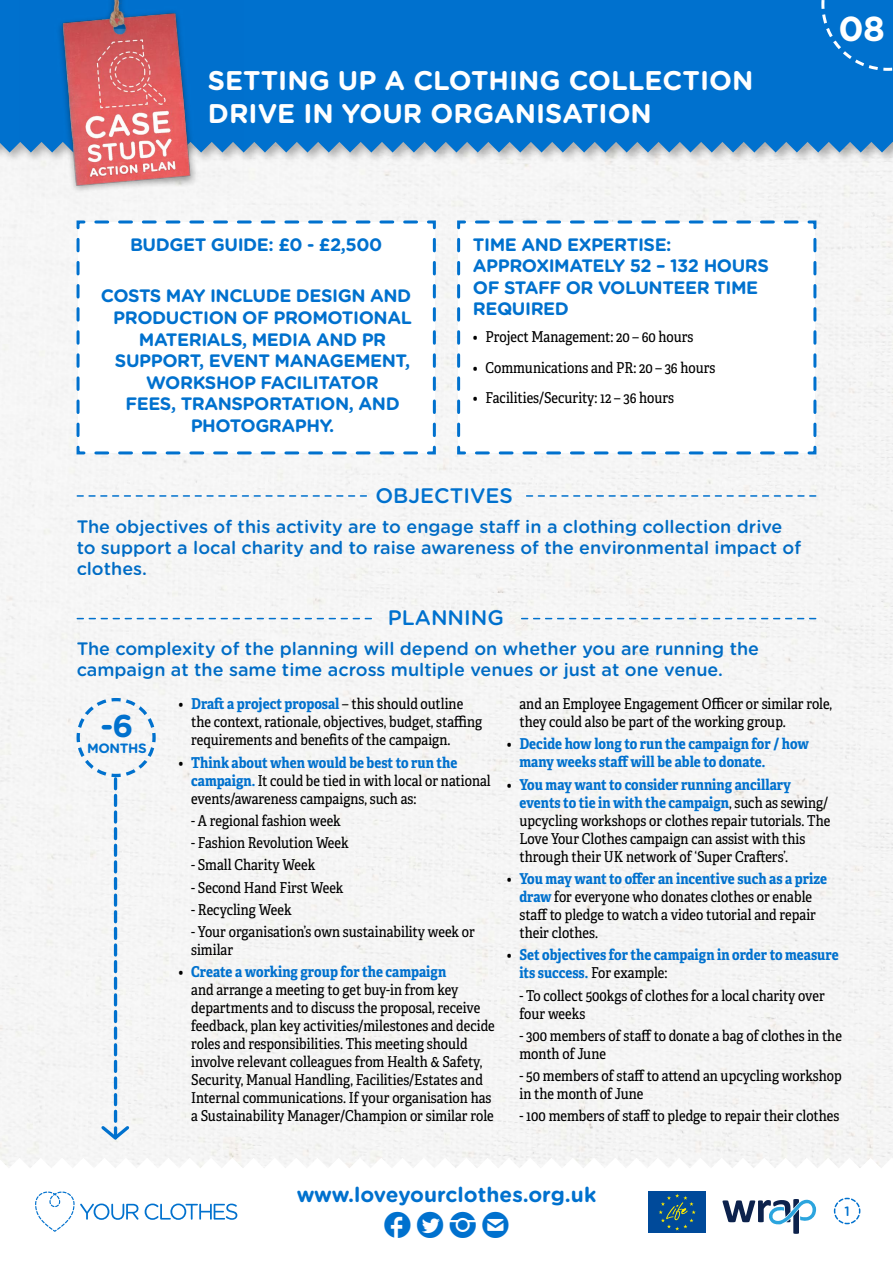
<style>
.page{position:relative;width:893px;height:1263px;background:#fff}
.page>*{position:absolute;margin:0;border:0;box-sizing:border-box;transform-origin:0 0}
.t1{font:700 34.65px "Gotham Rounded";color:#fff}
.t2{font:700 31.5px "Gotham Rounded";color:#0071ce}
.t3{font:700 27px/33px "Gotham Rounded";color:#fff}
.t4{font:26.1px "SS Social Circle";color:#0071ce}
.t5{font:700 21px "Gotham Rounded";color:#0071ce}
.t6{font:500 21px "Gotham Rounded";color:#0071ce}
.t7{font:500 18px/21px "Gotham Rounded";color:#0071ce}
.t8{font:700 18px/21.6px "Gotham Rounded";letter-spacing:-.025em;color:#0071ce}
.t9{font:15px/18px "Adelle Condensed";color:#000}
.t10{font:700 15px/18px "Adelle Condensed";color:#0071ce}
.t11{font:700 13.5px "Gotham Rounded";letter-spacing:-.025em;color:#0071ce}
.t12{font:500 13.5px "Gotham Rounded";color:#0071ce}
.s1{font-weight:700;color:#0071ce}
.s2{font-weight:400;color:#000}
</style>
<div class="page">
<div style="left:0;top:164px;width:893px;height:1004px;background:#f5f5f5"></div>
<div style="left:0;top:0;width:893px;height:164px;background:#000;opacity:.3"></div>
<div style="left:0;top:0;width:893px;height:152px;background:#0071ce"></div>
<svg style="left:833px;top:1197px;width:28px;height:28px"></svg>
<img style="left:19px;top:0;width:224px;height:199px">
<svg style="left:145px;top:1203px;width:92px;height:17px"></svg>
<svg style="left:35px;top:1191px;width:103px;height:41px"></svg>
<svg style="left:722px;top:1199px;width:94px;height:35px"></svg>
<div style="left:649px;top:1191px;width:57px;height:42px;background:#004a9a"></div>
<svg style="left:659px;top:1194px;width:37px;height:36px"></svg>
<svg style="left:77px;top:618px;width:294px;height:1px"></svg>
<svg style="left:522px;top:618px;width:294px;height:1px"></svg>
<svg style="left:75px;top:219px;width:362px;height:237px"></svg>
<svg style="left:456px;top:219px;width:362px;height:237px"></svg>
<div style="left:75px;top:696px;width:82px;height:446px;background:#f5f5f5"></div>
<div style="left:820px;top:0;width:73px;height:72px;background:#0071ce"></div>
<svg style="left:77px;top:495px;width:289px;height:2px"></svg>
<svg style="left:527px;top:495px;width:289px;height:2px"></svg>
<h3 class="t3" style="left:208px;top:63px;width:547px">SETTING UP A CLOTHING COLLECTION<br>DRIVE IN YOUR ORGANISATION</h3>
<h1 class="t1" style="left:839px;top:3px;width:48px">08</h1>
<p class="t8" style="left:130px;top:233px;width:254px">BUDGET GUIDE: £0 - £2,500</p>
<p class="t8" style="left:101px;top:284px;width:312px">COSTS MAY INCLUDE DESIGN AND</p>
<p class="t8" style="left:113px;top:306px;width:300px">PRODUCTION OF PROMOTIONAL</p>
<p class="t8" style="left:139px;top:328px;width:249px">MATERIALS, MEDIA AND PR</p>
<p class="t8" style="left:115px;top:349px;width:297px">SUPPORT, EVENT MANAGEMENT,</p>
<p class="t8" style="left:146px;top:371px;width:234px">WORKSHOP FACILITATOR</p>
<p class="t8" style="left:125px;top:392px;width:276px">FEES, TRANSPORTATION, AND</p>
<p class="t8" style="left:191px;top:414px;width:145px">PHOTOGRAPHY.</p>
<p class="t8" style="left:473px;top:233px;width:298px">TIME AND EXPERTISE:<br>APPROXIMATELY 52 – 132 HOURS<br>OF STAFF OR VOLUNTEER TIME<br>REQUIRED</p>
<p class="t9" style="left:473px;top:327px;width:222px">• Project Management: 20 – 60 hours</p>
<p class="t9" style="left:473px;top:358px;width:244px">• Communications and PR: 20 – 36 hours</p>
<p class="t9" style="left:473px;top:389px;width:203px">• Facilities/Security: 12 – 36 hours</p>
<h3 class="t6" style="left:375px;top:481px;width:139px">OBJECTIVES</h3>
<p class="t7" style="left:77px;top:515px;width:726px">The objectives of this activity are to engage staff in a clothing collection drive to support a local charity and to raise awareness of the environmental impact of clothes.</p>
<h3 class="t6" style="left:388px;top:602px;width:118px">PLANNING</h3>
<p class="t7" style="left:77px;top:637px;width:684px">The complexity of the planning will depend on whether you are running the campaign at the same time across multiple venues or just at one venue.</p>
<h2 class="t2" style="left:100px;top:702px;width:34px">-6</h2>
<p class="t11" style="left:87px;top:738px;width:61px">MONTHS</p>
<p class="t9" style="left:191px;top:694px;width:293px;text-indent:-13px">• <span class="s1">Draft a project proposal</span> – this should outline the context, rationale, objectives, budget, staffing requirements and benefits of the campaign.</p>
<p class="t9" style="left:191px;top:753px;width:301px;text-indent:-13px">• <span class="s1">Think about when would be best to run the campaign.</span> It could be tied in with local or national events/awareness campaigns, such as:</p>
<p class="t9" style="left:191px;top:811px;width:151px">- A regional fashion week</p>
<p class="t9" style="left:191px;top:833px;width:159px">- Fashion Revolution Week</p>
<p class="t9" style="left:191px;top:855px;width:126px">- Small Charity Week</p>
<p class="t9" style="left:191px;top:878px;width:154px">- Second Hand First Week</p>
<p class="t9" style="left:191px;top:900px;width:102px">- Recycling Week</p>
<p class="t9" style="left:191px;top:922px;width:285px">- Your organisation’s own sustainability week or similar</p>
<p class="t9" style="left:191px;top:962px;width:305px;text-indent:-13px">• <span class="s1">Create a working group for the campaign<br></span>and arrange a meeting to get buy-in from key departments and to discuss the proposal, receive feedback, plan key activities/milestones and decide roles and responsibilities. This meeting should involve relevant colleagues from Health &amp; Safety, Security, Manual Handling, Facilities/Estates and Internal communications. If your organisation has a Sustainability Manager/Champion or similar role</p>
<p class="t9" style="left:519px;top:694px;width:314px">and an Employee Engagement Officer or similar role, they could also be part of the working group.</p>
<p class="t10" style="left:519px;top:734px;width:291px;text-indent:-13px"><span class="s2">•</span> Decide how long to run the campaign for / how many weeks staff will be able to donate.</p>
<p class="t9" style="left:519px;top:775px;width:312px;text-indent:-13px">• <span class="s1">You may want to consider running ancillary events to tie in with the campaign</span>, such as sewing/ upcycling workshops or clothes repair tutorials. The Love Your Clothes campaign can assist with this through their UK network of ‘Super Crafters’.</p>
<p class="t9" style="left:519px;top:869px;width:309px;text-indent:-13px">• <span class="s1">You may want to offer an incentive such as a prize draw</span> for everyone who donates clothes or enable staff to pledge to watch a video tutorial and repair their clothes.</p>
<p class="t10" style="left:519px;top:945px;width:321px;text-indent:-13px"><span class="s2">•</span> Set objectives for the campaign in order to measure its success. <span class="s2">For example:</span></p>
<p class="t9" style="left:519px;top:986px;width:307px">- To collect 500kgs of clothes for a local charity over four weeks</p>
<p class="t9" style="left:519px;top:1026px;width:324px">- 300 members of staff to donate a bag of clothes in the month of June</p>
<p class="t9" style="left:519px;top:1066px;width:324px">- 50 members of staff to attend an upcycling workshop in the month of June</p>
<p class="t9" style="left:519px;top:1106px;width:321px">- 100 members of staff to pledge to repair their clothes</p>
<h3 class="t5" style="left:297px;top:1179px;width:301px">www.loveyourclothes.org.uk</h3>
<h3 class="t4" style="left:384px;top:1211px;width:60px">FACEBOOK TWITTER</h3>
<h3 class="t4" style="left:482px;top:1211px;width:28px">✉</h3>
<p class="t12" style="left:845px;top:1201px;width:7px">1</p>
</div>
